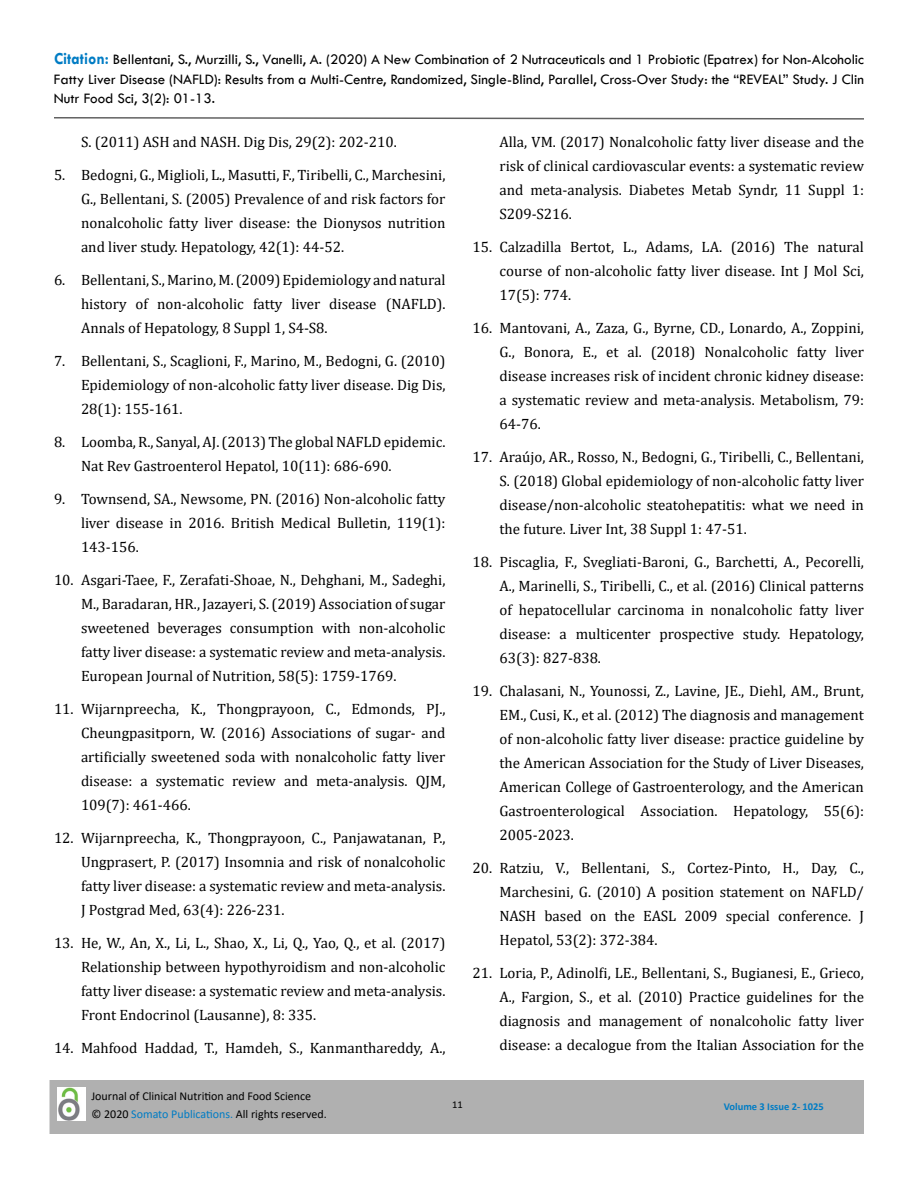
<style>
.page{position:relative;width:918px;height:1188px;background:#fff}
.page>*{position:absolute;margin:0;border:0;box-sizing:border-box;transform-origin:0 0}
.t1{font:15px/24px "Cambria";color:#000;text-align:justify}
.t2{font:15px/19.5px "Tw Cen";color:#000;text-align:justify}
.t3{font:12px/18px "Calibri";color:#000}
.t4{font:700 10.5px "Calibri";color:#007cc4}
.t5{font:10.5px "Calibri";color:#000}
.s1{font-weight:700;font-size:17.1px;color:#007cc4}
.s2{color:#007cc4}
</style>
<div class="page">
<svg style="left:54px;top:117px;width:810px;height:3px"></svg>
<div style="left:50px;top:1081px;width:813px;height:52px;background:#b0b0b0"></div>
<img style="left:58px;top:1088px;width:28px;height:32px">
<p class="t2" style="left:54px;top:50px;width:812px"><span class="s1">Citation:</span> Bellentani, S., Murzilli, S., Vanelli, A. (2020) A New Combination of 2 Nutraceuticals and 1 Probiotic (Epatrex) for Non-Alcoholic Fatty Liver Disease (NAFLD): Results from a Multi-Centre, Randomized, Single-Blind, Parallel, Cross-Over Study: the “REVEAL” Study. J Clin Nutr Food Sci, 3(2): 01-13.</p>
<p class="t1" style="left:81px;top:129px;width:317px">S. (2011) ASH and NASH. Dig Dis, 29(2): 202-210.</p>
<p class="t1" style="left:81px;top:162px;width:366px;text-indent:-27px">5. Bedogni, G., Miglioli, L., Masutti, F., Tiribelli, C., Marchesini, G., Bellentani, S. (2005) Prevalence of and risk factors for nonalcoholic fatty liver disease: the Dionysos nutrition and liver study. Hepatology, 42(1): 44-52.</p>
<p class="t1" style="left:81px;top:267px;width:366px;text-indent:-27px">6. Bellentani, S., Marino, M. (2009) Epidemiology and natural history of non-alcoholic fatty liver disease (NAFLD).<br>Annals of Hepatology, 8 Suppl 1, S4-S8.</p>
<p class="t1" style="left:81px;top:348px;width:366px;text-indent:-27px">7. Bellentani, S., Scaglioni, F., Marino, M., Bedogni, G. (2010)<br>Epidemiology of non-alcoholic fatty liver disease. Dig Dis, 28(1): 155-161.</p>
<p class="t1" style="left:81px;top:429px;width:366px;text-indent:-27px">8. Loomba, R., Sanyal, AJ. (2013) The global NAFLD epidemic.<br>Nat Rev Gastroenterol Hepatol, 10(11): 686-690.</p>
<p class="t1" style="left:81px;top:486px;width:366px;text-indent:-27px">9. Townsend, SA., Newsome, PN. (2016) Non-alcoholic fatty liver disease in 2016. British Medical Bulletin, 119(1):<br>143-156.</p>
<p class="t1" style="left:81px;top:567px;width:366px;text-indent:-27px">10. Asgari-Taee, F., Zerafati-Shoae, N., Dehghani, M., Sadeghi, M., Baradaran, HR., Jazayeri, S. (2019) Association of sugar sweetened beverages consumption with non-alcoholic fatty liver disease: a systematic review and meta-analysis.<br>European Journal of Nutrition, 58(5): 1759-1769.</p>
<p class="t1" style="left:81px;top:696px;width:366px;text-indent:-27px">11. Wijarnpreecha, K., Thongprayoon, C., Edmonds, PJ., Cheungpasitporn, W. (2016) Associations of sugar- and artificially sweetened soda with nonalcoholic fatty liver disease: a systematic review and meta-analysis. QJM, 109(7): 461-466.</p>
<p class="t1" style="left:81px;top:825px;width:366px;text-indent:-27px">12. Wijarnpreecha, K., Thongprayoon, C., Panjawatanan, P., Ungprasert, P. (2017) Insomnia and risk of nonalcoholic fatty liver disease: a systematic review and meta-analysis.<br>J Postgrad Med, 63(4): 226-231.</p>
<p class="t1" style="left:81px;top:930px;width:366px;text-indent:-27px">13. He, W., An, X., Li, L., Shao, X., Li, Q., Yao, Q., et al. (2017)<br>Relationship between hypothyroidism and non-alcoholic fatty liver disease: a systematic review and meta-analysis.<br>Front Endocrinol (Lausanne), 8: 335.</p>
<p class="t1" style="left:54px;top:1035px;width:393px">14. Mahfood Haddad, T., Hamdeh, S., Kanmanthareddy, A.,</p>
<p class="t1" style="left:500px;top:129px;width:366px">Alla, VM. (2017) Nonalcoholic fatty liver disease and the risk of clinical cardiovascular events: a systematic review and meta-analysis. Diabetes Metab Syndr, 11 Suppl 1:<br>S209-S216.</p>
<p class="t1" style="left:500px;top:234px;width:366px;text-indent:-27px">15. Calzadilla Bertot, L., Adams, LA. (2016) The natural course of non-alcoholic fatty liver disease. Int J Mol Sci, 17(5): 774.</p>
<p class="t1" style="left:500px;top:315px;width:366px;text-indent:-27px">16. Mantovani, A., Zaza, G., Byrne, CD., Lonardo, A., Zoppini, G., Bonora, E., et al. (2018) Nonalcoholic fatty liver disease increases risk of incident chronic kidney disease: a systematic review and meta-analysis. Metabolism, 79:<br>64-76.</p>
<p class="t1" style="left:500px;top:444px;width:366px;text-indent:-27px">17. Araújo, AR., Rosso, N., Bedogni, G., Tiribelli, C., Bellentani, S. (2018) Global epidemiology of non-alcoholic fatty liver disease/non-alcoholic steatohepatitis: what we need in the future. Liver Int, 38 Suppl 1: 47-51.</p>
<p class="t1" style="left:500px;top:549px;width:366px;text-indent:-27px">18. Piscaglia, F., Svegliati-Baroni, G., Barchetti, A., Pecorelli, A., Marinelli, S., Tiribelli, C., et al. (2016) Clinical patterns of hepatocellular carcinoma in nonalcoholic fatty liver disease: a multicenter prospective study. Hepatology, 63(3): 827-838.</p>
<p class="t1" style="left:500px;top:678px;width:366px;text-indent:-27px">19. Chalasani, N., Younossi, Z., Lavine, JE., Diehl, AM., Brunt, EM., Cusi, K., et al. (2012) The diagnosis and management of non-alcoholic fatty liver disease: practice guideline by the American Association for the Study of Liver Diseases, American College of Gastroenterology, and the American Gastroenterological Association. Hepatology, 55(6):<br>2005-2023.</p>
<p class="t1" style="left:500px;top:855px;width:366px;text-indent:-27px">20. Ratziu, V., Bellentani, S., Cortez-Pinto, H., Day, C., Marchesini, G. (2010) A position statement on NAFLD/ NASH based on the EASL 2009 special conference. J Hepatol, 53(2): 372-384.</p>
<p class="t1" style="left:500px;top:960px;width:366px;text-indent:-27px">21. Loria, P., Adinolfi, LE., Bellentani, S., Bugianesi, E., Grieco, A., Fargion, S., et al. (2010) Practice guidelines for the diagnosis and management of nonalcoholic fatty liver disease: a decalogue from the Italian Association for the</p>
<p class="t3" style="left:92px;top:1086px;width:237px">Journal of Clinical Nutrition and Food Science<br>© 2020 <span class="s2">Somato Publications.</span> All rights reserved.</p>
<p class="t5" style="left:452px;top:1097px;width:12px">11</p>
<p class="t4" style="left:724px;top:1099px;width:102px">Volume 3 Issue 2- 1025</p>
</div>
